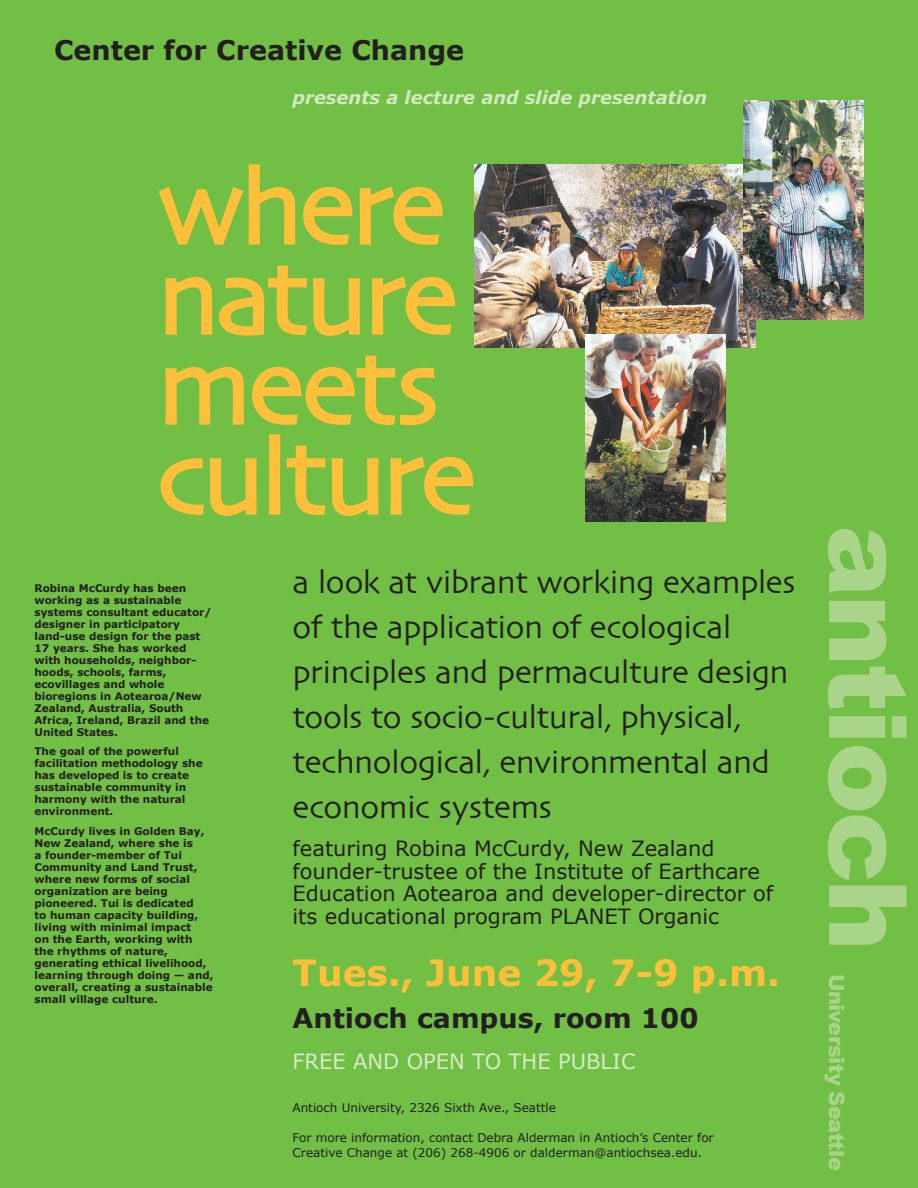
<style>
.page{position:relative;width:918px;height:1188px;background:#71bf44}
.page>*{position:absolute;margin:0;border:0;box-sizing:border-box;transform-origin:0 0}
.t1{font:108px/90px "Skia";letter-spacing:-.035em;color:#fec03a}
.t2{font:900 108px "Arial";letter-spacing:-.025em;color:#aad489}
.t3{font:700 36px "Verdana";color:#fec03a}
.t4{font:33px/45px "Skia";letter-spacing:-.02em;color:#231f20}
.t5{font:700 27px "Verdana";color:#231f20}
.t6{font:21px/22.5px "Verdana";color:#231f20}
.t7{font:21px "Verdana";color:#d9eaca}
.t8{font:900 21px "Arial";letter-spacing:-.025em;color:#aad489}
.t9{font:italic 700 18px "Verdana";color:#d4e8c3}
.t10{font:12px/15px "Verdana";color:#231f20}
.t11{font:700 10.5px/12px "Verdana";color:#231f20}
</style>
<div class="page">
<svg style="left:158px;top:164px;width:285px;height:81px"></svg>
<svg style="left:165px;top:265px;width:195px;height:71px"></svg>
<svg style="left:372px;top:276px;width:83px;height:59px"></svg>
<svg style="left:165px;top:355px;width:271px;height:71px"></svg>
<svg style="left:160px;top:458px;width:97px;height:58px"></svg>
<svg style="left:269px;top:434px;width:110px;height:82px"></svg>
<svg style="left:390px;top:456px;width:84px;height:59px"></svg>
<img style="left:475px;top:165px;width:281px;height:183px">
<img style="left:743px;top:100px;width:121px;height:219px">
<img style="left:585px;top:334px;width:141px;height:187px">
<h3 class="t5" style="left:54px;top:33px;width:412px">Center for Creative Change</h3>
<h3 class="t9" style="left:292px;top:86px;width:416px">presents a lecture and slide presentation</h3>
<h1 class="t1" style="left:158px;top:169px;width:320px">where nature meets culture</h1>
<p class="t11" style="left:34px;top:581px;width:179px">Robina McCurdy has been working as a sustainable systems consultant educator/ designer in participatory land-use design for the past<br>17 years. She has worked with households, neighbor&shy;hoods, schools, farms, ecovillages and whole bioregions in Aotearoa/New<br>Zealand, Australia, South<br>Africa, Ireland, Brazil and the<br>United States.</p>
<p class="t11" style="left:34px;top:745px;width:170px">The goal of the powerful facilitation methodology she has developed is to create sustainable community in harmony with the natural environment.</p>
<p class="t11" style="left:34px;top:824px;width:181px">McCurdy lives in Golden Bay,<br>New Zealand, where she is<br>a founder-member of Tui<br>Community and Land Trust, where new forms of social organization are being pioneered. Tui is dedicated<br>to human capacity building, living with minimal impact<br>on the Earth, working with the rhythms of nature, generating ethical livelihood, learning through doing — and, overall, creating a sustainable small village culture.</p>
<h3 class="t4" style="left:292px;top:562px;width:505px">a look at vibrant working examples of the application of ecological principles and permaculture design tools to socio-cultural, physical, technological, environmental and economic systems</h3>
<h3 class="t6" style="left:292px;top:836px;width:482px">featuring Robina McCurdy, New Zealand founder-trustee of the Institute of Earthcare Education Aotearoa and developer-director of its educational program PLANET Organic</h3>
<h2 class="t3" style="left:292px;top:950px;width:489px">Tues., June 29, 7-9 p.m.</h2>
<h3 class="t5" style="left:292px;top:1001px;width:408px">Antioch campus, room 100</h3>
<h3 class="t7" style="left:292px;top:1048px;width:345px">FREE AND OPEN TO THE PUBLIC</h3>
<p class="t10" style="left:292px;top:1099px;width:265px">Antioch University, 2326 Sixth Ave., Seattle</p>
<p class="t10" style="left:292px;top:1129px;width:423px">For more information, contact Debra Alderman in Antioch’s Center for<br>Creative Change at (206) 268-4906 or dalderman@antiochsea.edu.</p>
<h1 class="t2" style="left:928px;top:525px;width:428px;rotate:90deg">antioch</h1>
<h3 class="t8" style="left:848px;top:974px;width:199px;rotate:90deg">University Seattle</h3>
</div>
